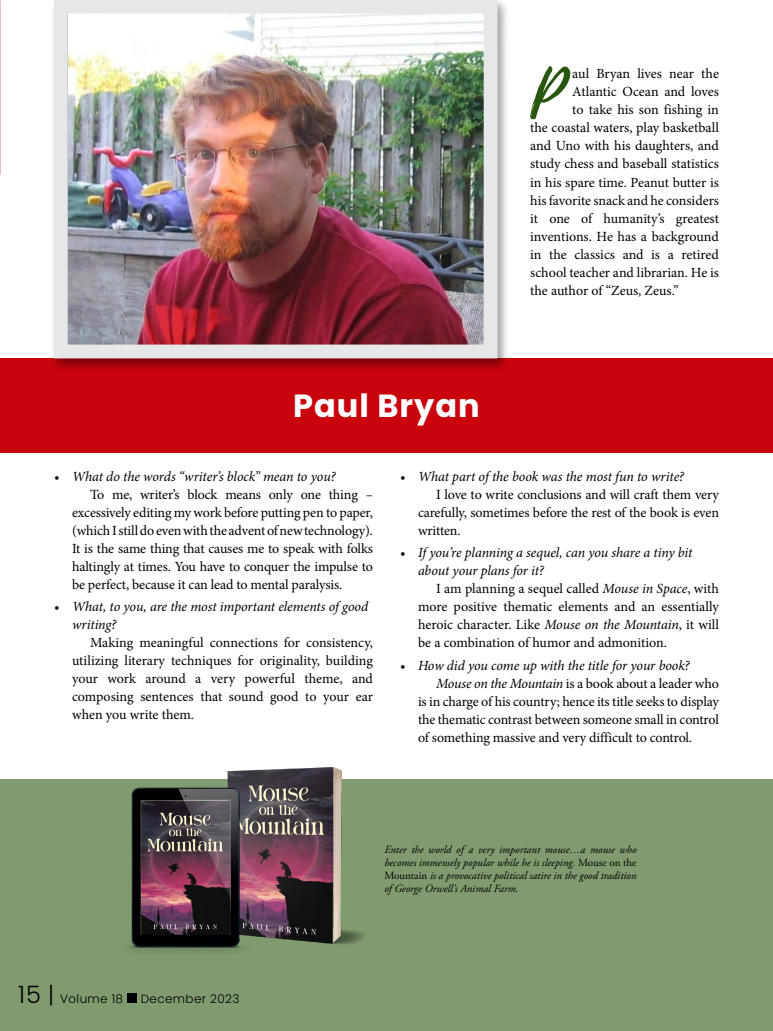
<style>
.page{position:relative;width:773px;height:1031px;background:#fff}
.page>*{position:absolute;margin:0;border:0;box-sizing:border-box;transform-origin:0 0}
.t1{font:63.3px "Playlist Script";color:#28560d}
.t2{font:700 32px "Poppins";letter-spacing:.03em;color:#fff}
.t3{font:14px/18px "Minion Pro";letter-spacing:-.005em;color:#000;text-align:justify}
.t4{font:italic 14px/18px "Minion Pro";letter-spacing:-.01em;color:#000}
.t5{font:300 12px "Poppins";letter-spacing:.03em;color:#000}
.t6{font:italic 11px/13px "Adobe Garamond Pro";color:#000;text-align:justify}
.s1{font-style:italic}
.s2{font-size:24px}
.s3{font-size:23px}
.s4{font-style:normal}
</style>
<div class="page">
<div style="left:0;top:358px;width:773px;height:95px;background:#c9040d"></div>
<div style="left:50px;top:0;width:459px;height:372px;background:#000;opacity:.38"></div>
<img style="left:50px;top:0;width:454px;height:365px">
<div style="left:0;top:778px;width:773px;height:252px;background:#809b70"></div>
<img style="left:123px;top:767px;width:250px;height:185px">
<div style="left:127px;top:993px;width:10px;height:9px;background:#000"></div>
<h2 class="t2" style="left:293px;top:387px;width:188px">Paul Bryan</h2>
<h1 class="t1" style="left:530px;top:50px;width:33px">P</h1>
<p class="t3" style="left:572px;top:65px;width:148px">aul Bryan lives near the</p>
<p class="t3" style="left:572px;top:83px;width:148px">Atlantic Ocean and loves</p>
<p class="t3" style="left:572px;top:101px;width:148px">to take his son fishing in</p>
<p class="t3" style="left:530px;top:119px;width:190px">the coastal waters, play basketball</p>
<p class="t3" style="left:530px;top:137px;width:190px">and Uno with his daughters, and</p>
<p class="t3" style="left:530px;top:155px;width:190px">study chess and baseball statistics</p>
<p class="t3" style="left:530px;top:173px;width:190px">in his spare time. Peanut butter is</p>
<p class="t3" style="left:530px;top:191px;width:190px">his favorite snack and he considers</p>
<p class="t3" style="left:530px;top:209px;width:190px">it one of humanity’s greatest</p>
<p class="t3" style="left:530px;top:227px;width:190px">inventions. He has a background</p>
<p class="t3" style="left:530px;top:245px;width:190px">in the classics and is a retired</p>
<p class="t3" style="left:530px;top:263px;width:190px">school teacher and librarian. He is</p>
<p class="t3" style="left:530px;top:281px;width:150px">the author of “Zeus, Zeus.”</p>
<p class="t4" style="left:54px;top:467px;width:283px">• What do the words “writer’s block” mean to you?</p>
<p class="t3" style="left:72px;top:485px;width:302px;text-indent:18px">To me, writer’s block means only one thing – excessively editing my work before putting pen to paper, (which I still do even with the advent of new technology).<br>It is the same thing that causes me to speak with folks haltingly at times. You have to conquer the impulse to be perfect, because it can lead to mental paralysis.</p>
<p class="t4" style="left:72px;top:597px;width:297px;text-indent:-18px">• What, to you, are the most important elements of good writing?</p>
<p class="t3" style="left:72px;top:634px;width:302px;text-indent:18px">Making meaningful connections for consistency, utilizing literary techniques for originality, building your work around a very powerful theme, and composing sentences that sound good to your ear when you write them.</p>
<p class="t4" style="left:400px;top:467px;width:286px">• What part of the book was the most fun to write?</p>
<p class="t3" style="left:418px;top:485px;width:302px;text-indent:18px">I love to write conclusions and will craft them very carefully, sometimes before the rest of the book is even written.</p>
<p class="t4" style="left:418px;top:543px;width:276px;text-indent:-18px">• If you’re planning a sequel, can you share a tiny bit about your plans for it?</p>
<p class="t3" style="left:418px;top:580px;width:302px;text-indent:18px">I am planning a sequel called <span class="s1">Mouse in Space</span>, with more positive thematic elements and an essentially heroic character. Like <span class="s1">Mouse on the Mountain</span>, it will be a combination of humor and admonition.</p>
<p class="t4" style="left:400px;top:656px;width:291px">• How did you come up with the title for your book?</p>
<p class="t3" style="left:436px;top:674px;width:284px"><span class="s1">Mouse on the Mountain</span> is a book about a leader who</p>
<p class="t3" style="left:418px;top:692px;width:302px">is in charge of his country; hence its title seeks to display</p>
<p class="t3" style="left:418px;top:710px;width:302px">the thematic contrast between someone small in control</p>
<p class="t3" style="left:418px;top:728px;width:275px">of something massive and very difficult to control.</p>
<p class="t5" style="left:18px;top:991px;width:107px"><span class="s2">15</span> <span class="s3">|</span> Volume 18</p>
<p class="t5" style="left:141px;top:991px;width:100px">December 2023</p>
<p class="t6" style="left:384px;top:843px;width:254px">Enter the world of a very important mouse…a mouse who becomes immensely popular while he is sleeping. <span class="s4">Mouse on the Mountain</span> is a provocative political satire in the good tradition of George Orwell’s Animal Farm.</p>
</div>
